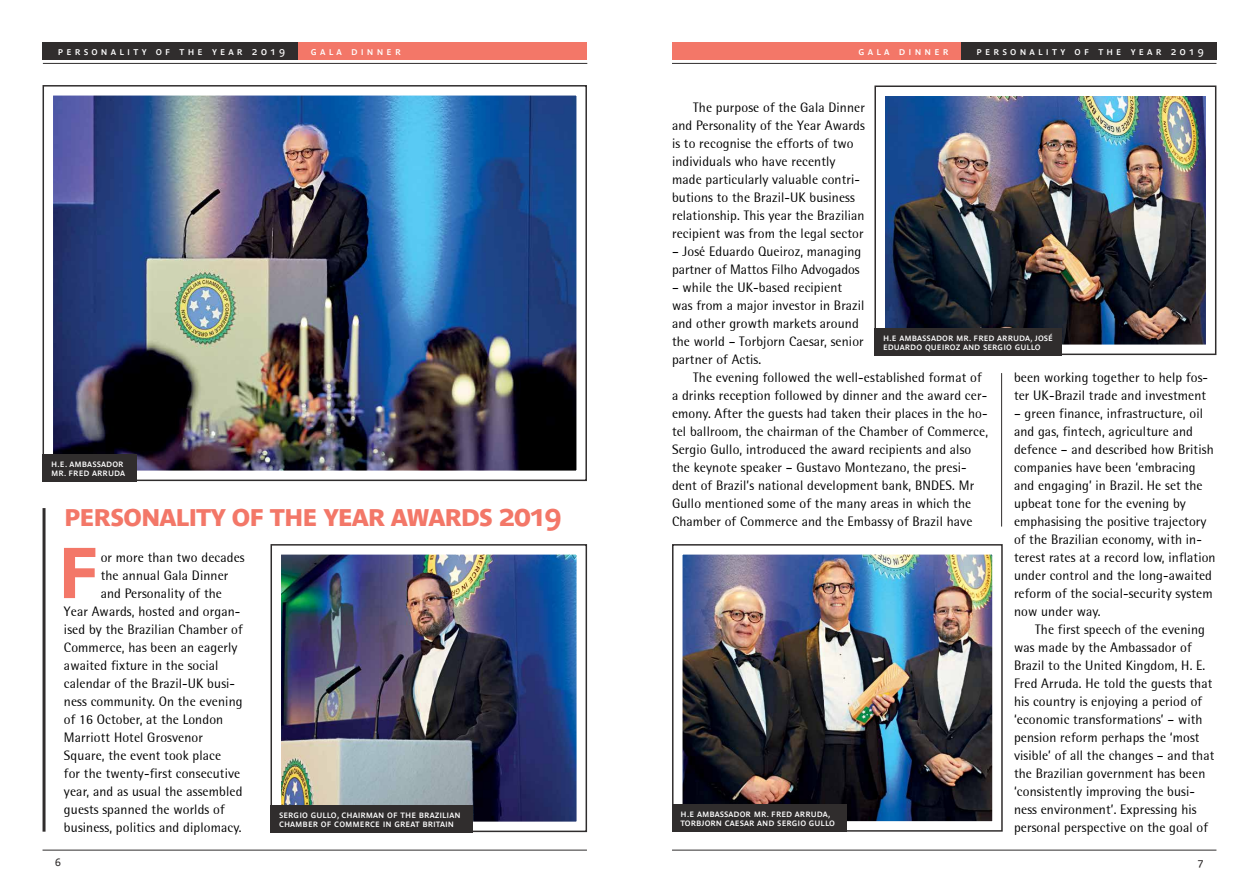
<style>
.page{position:relative;width:1259px;height:893px;background:#fff}
.page>*{position:absolute;margin:0;border:0;box-sizing:border-box;transform-origin:0 0}
.t1{font:700 71.1px "Parisine Caps";color:#f37768}
.t2{font:700 30px "Parisine Caps";letter-spacing:-.05em;color:#f37768}
.t3{font:13.5px/18px "Libre Semi Sans S Si";letter-spacing:.01em;color:#000}
.t4{font:10.5px "Parisine Caps";letter-spacing:.3em;color:#fff}
.t5{font:10.5px "Parisine Caps";color:#302d2d}
.t6{font:9.75px/9px "Parisine Caps";color:#fff}
</style>
<div class="page">
<img style="left:54px;top:96px;width:522px;height:374px">
<div style="left:43px;top:85px;width:544px;height:396px;border:10px solid #fff"></div>
<img style="left:885px;top:97px;width:320px;height:247px">
<img style="left:281px;top:555px;width:295px;height:266px">
<div style="left:672px;top:43px;width:544px;height:17px;background:#f37768"></div>
<div style="left:961px;top:43px;width:255px;height:17px;background:#302d2d"></div>
<hr style="left:672px;top:63px;width:544px;height:1px;background:#302d2d">
<hr style="left:672px;top:850px;width:544px;height:1px;background:#302d2d">
<hr style="left:1001px;top:373px;width:1px;height:154px;background:#302d2d">
<hr style="left:43px;top:508px;width:3px;height:324px;background:#302d2d">
<hr style="left:43px;top:63px;width:544px;height:1px;background:#302d2d">
<div style="left:43px;top:43px;width:544px;height:17px;background:#f37768"></div>
<div style="left:43px;top:43px;width:255px;height:17px;background:#302d2d"></div>
<hr style="left:43px;top:850px;width:544px;height:1px;background:#302d2d">
<div style="left:43px;top:454px;width:94px;height:27px;background:#302d2d"></div>
<div style="left:270px;top:805px;width:203px;height:27px;background:#302d2d"></div>
<div style="left:874px;top:86px;width:342px;height:269px;border:2px solid #302d2d"></div>
<div style="left:874px;top:328px;width:187px;height:27px;background:#302d2d"></div>
<img style="left:683px;top:555px;width:308px;height:266px">
<div style="left:672px;top:544px;width:330px;height:288px;border:10px solid #fff"></div>
<div style="left:672px;top:544px;width:330px;height:288px;border:2px solid #302d2d"></div>
<div style="left:672px;top:805px;width:174px;height:27px;background:#302d2d"></div>
<div style="left:270px;top:544px;width:317px;height:288px;border:2px solid #302d2d"></div>
<div style="left:43px;top:85px;width:544px;height:396px;border:2px solid #302d2d"></div>
<p class="t4" style="left:58px;top:45px;width:229px">personality of the year 2019</p>
<p class="t4" style="left:311px;top:45px;width:91px">gala dinner</p>
<p class="t6" style="left:51px;top:459px;width:76px">h.e. ambassador mr. fred arruda</p>
<h2 class="t2" style="left:64px;top:498px;width:499px">personality of the year awards 2019</h2>
<h1 class="t1" style="left:58px;top:532px;width:43px">F</h1>
<p class="t3" style="left:101px;top:548px;width:145px">or more than two decades</p>
<p class="t3" style="left:101px;top:566px;width:129px">the annual Gala Dinner</p>
<p class="t3" style="left:101px;top:584px;width:123px">and Personality of the</p>
<p class="t3" style="left:64px;top:602px;width:178px">Year Awards, hosted and organ-</p>
<p class="t3" style="left:64px;top:620px;width:180px">ised by the Brazilian Chamber of</p>
<p class="t3" style="left:64px;top:638px;width:175px">Commerce, has been an eagerly</p>
<p class="t3" style="left:64px;top:656px;width:156px">awaited fixture in the social</p>
<p class="t3" style="left:64px;top:674px;width:173px">calendar of the Brazil-UK busi-</p>
<p class="t3" style="left:64px;top:692px;width:180px">ness community. On the evening</p>
<p class="t3" style="left:64px;top:710px;width:161px">of 16 October, at the London</p>
<p class="t3" style="left:64px;top:728px;width:141px">Marriott Hotel Grosvenor</p>
<p class="t3" style="left:64px;top:746px;width:159px">Square, the event took place</p>
<p class="t3" style="left:64px;top:764px;width:178px">for the twenty-first consecutive</p>
<p class="t3" style="left:64px;top:782px;width:180px">year, and as usual the assembled</p>
<p class="t3" style="left:64px;top:800px;width:162px">guests spanned the worlds of</p>
<p class="t3" style="left:64px;top:818px;width:179px">business, politics and diplomacy.</p>
<p class="t5" style="left:55px;top:857px;width:7px">6</p>
<p class="t6" style="left:279px;top:810px;width:183px">sergio gullo, chairman of the brazilian chamber of commerce in great britain</p>
<p class="t4" style="left:858px;top:45px;width:91px">gala dinner</p>
<p class="t4" style="left:976px;top:45px;width:229px">personality of the year 2019</p>
<p class="t3" style="left:672px;top:98px;width:194px;text-indent:21px">The purpose of the Gala Dinner and Personality of the Year Awards is to recognise the efforts of two individuals who have recently made particularly valuable contri&shy;butions to the Brazil-UK business relationship. This year the Brazilian recipient was from the legal sector</p>
<p class="t3" style="left:672px;top:242px;width:191px">– José Eduardo Queiroz, managing partner of Mattos Filho Advogados</p>
<p class="t3" style="left:672px;top:278px;width:194px">– while the UK-based recipient was from a major investor in Brazil and other growth markets around the world – Torbjorn Caesar, senior partner of Actis.</p>
<p class="t3" style="left:672px;top:368px;width:317px;text-indent:21px">The evening followed the well-established format of a drinks reception followed by dinner and the award cer&shy;emony. After the guests had taken their places in the ho&shy;tel ballroom, the chairman of the Chamber of Commerce, Sergio Gullo, introduced the award recipients and also the keynote speaker – Gustavo Montezano, the presi&shy;dent of Brazil’s national development bank, BNDES. Mr Gullo mentioned some of the many areas in which the Chamber of Commerce and the Embassy of Brazil have</p>
<p class="t6" style="left:883px;top:333px;width:172px">h.e ambassador mr. fred arruda, josé eduardo queiroz and sergio gullo</p>
<p class="t3" style="left:1014px;top:368px;width:196px">been working together to help fos&shy;ter UK-Brazil trade and investment</p>
<p class="t3" style="left:1014px;top:404px;width:203px">– green finance, infrastructure, oil and gas, fintech, agriculture and defence – and described how British companies have been ‘embracing and engaging’ in Brazil. He set the upbeat tone for the evening by emphasising the positive trajectory of the Brazilian economy, with in&shy;terest rates at a record low, inflation under control and the long-awaited reform of the social-security system now under way.</p>
<p class="t3" style="left:1014px;top:620px;width:202px;text-indent:21px">The first speech of the evening was made by the Ambassador of Brazil to the United Kingdom, H. E.<br>Fred Arruda. He told the guests that his country is enjoying a period of ‘economic transformations’ – with pension reform perhaps the ‘most visible’ of all the changes – and that the Brazilian government has been ‘consistently improving the busi&shy;ness environment’. Expressing his personal perspective on the goal of</p>
<p class="t6" style="left:680px;top:809px;width:156px">h.e ambassador mr. fred arruda, torbjorn caesar and sergio gullo</p>
<p class="t5" style="left:1197px;top:857px;width:7px">7</p>
</div>
